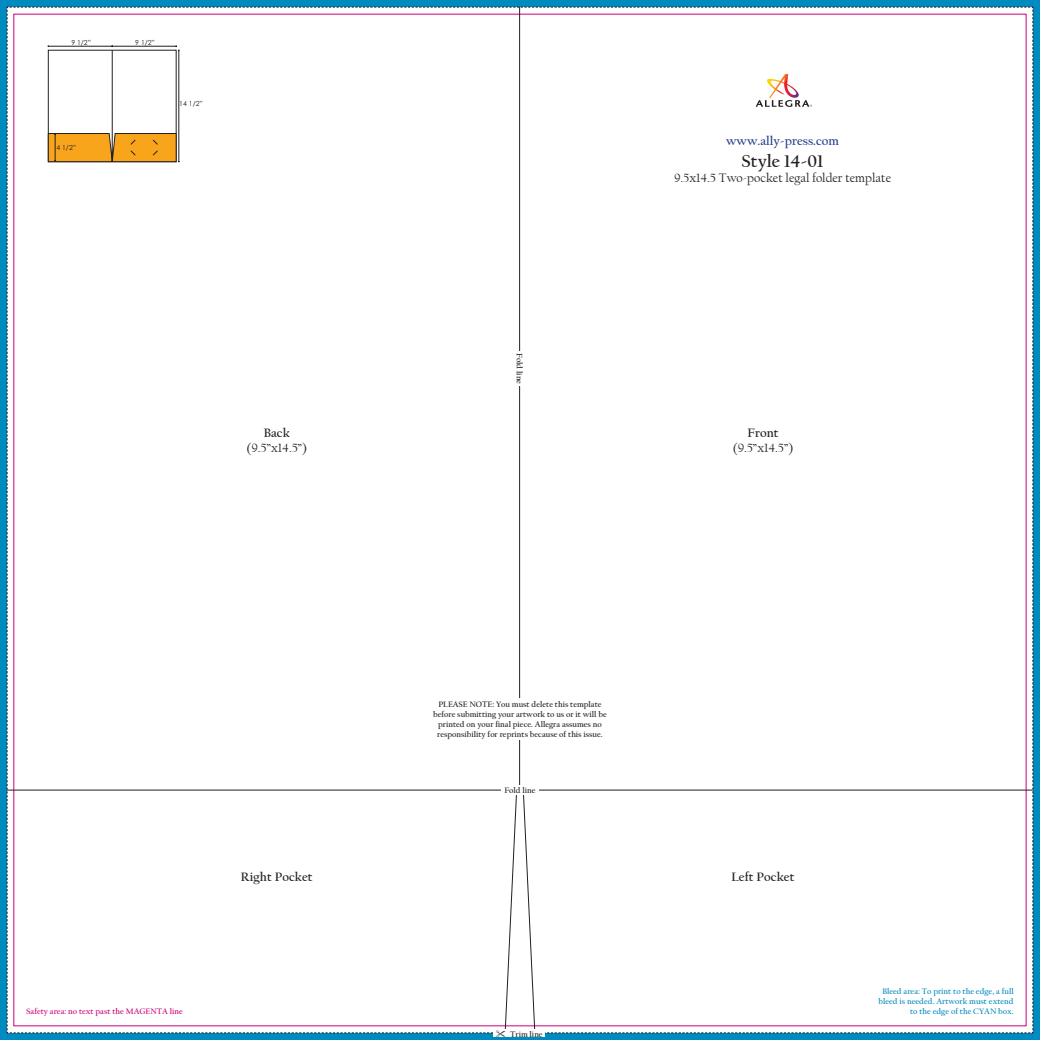
<style>
.page{position:relative;width:1040px;height:1040px;background:#008bc0}
.page>*{position:absolute;margin:0;border:0;box-sizing:border-box;transform-origin:0 0}
.t1{font:700 18px "Californian FB";color:#231f20}
.t2{font:12.75px "Californian FB";color:#231f20}
.t3{font:700 12.75px "Californian FB";color:#231f20}
.t4{font:700 12.75px "Californian FB";color:#253f8e}
.t5{font:700 8.25px/9.9px "Californian FB";color:#231f20;text-align:center}
.t6{font:700 8.25px/9.9px "Californian FB";color:#008bc0;text-align:right}
.t7{font:700 8.25px "Californian FB";color:#cc017a}
.t8{font:6.9px "Century Gothic";color:#231f20}
</style>
<div class="page">
<div style="left:493px;top:1029px;width:52px;height:8px;background:#fff"></div>
<div style="left:7px;top:7px;width:1026px;height:1027px;background:#fff"></div>
<p class="t8" style="left:71px;top:37px;width:21px">9 1/2”</p>
<p class="t8" style="left:135px;top:37px;width:21px">9 1/2”</p>
<p class="t8" style="left:56px;top:143px;width:21px">4 1/2”</p>
<p class="t8" style="left:179px;top:98px;width:25px">14 1/2”</p>
<h2 class="t3" style="left:264px;top:425px;width:28px">Back</h2>
<h2 class="t2" style="left:246px;top:440px;width:62px">(9.5”x14.5”)</h2>
<p class="t5" style="left:524px;top:353px;width:33px;rotate:90deg">Fold line</p>
<h2 class="t4" style="left:726px;top:134px;width:114px">www.ally-press.com</h2>
<h1 class="t1" style="left:741px;top:151px;width:84px">Style 14-01</h1>
<h2 class="t2" style="left:674px;top:171px;width:218px">9.5x14.5 Two-pocket legal folder template</h2>
<h2 class="t3" style="left:747px;top:425px;width:33px">Front</h2>
<h2 class="t2" style="left:732px;top:440px;width:62px">(9.5”x14.5”)</h2>
<p class="t7" style="left:26px;top:1006px;width:158px">Safety area: no text past the MAGENTA line</p>
<p class="t5" style="left:433px;top:699px;width:175px">PLEASE NOTE: You must delete this template before submitting your artwork to us or it will be printed on your final piece. Allegra assumes no responsibility for reprints because of this issue.</p>
<p class="t5" style="left:504px;top:785px;width:33px">Fold line</p>
<h2 class="t3" style="left:241px;top:869px;width:73px">Right Pocket</h2>
<h2 class="t3" style="left:731px;top:869px;width:64px">Left Pocket</h2>
<p class="t5" style="left:510px;top:1029px;width:34px">Trim line</p>
<p class="t6" style="left:878px;top:986px;width:137px">Bleed area: To print to the edge, a full bleed is needed. Artwork must extend to the edge of the CYAN box.</p>
</div>
